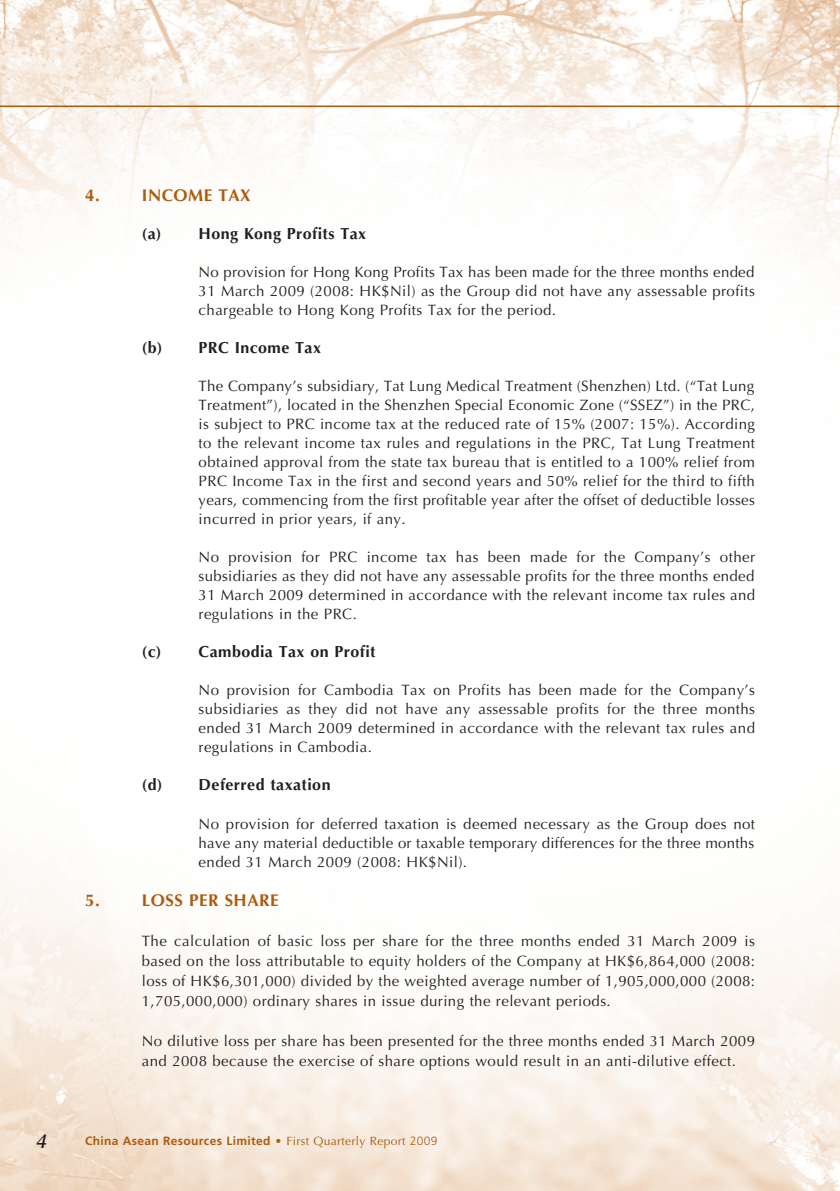
<style>
.page{position:relative;width:840px;height:1191px;background:#fff}
.page>*{position:absolute;margin:0;border:0;box-sizing:border-box;transform-origin:0 0}
.t1{font:italic 600 20px "Optima LT Std";color:#231f20}
.t2{font:700 17px "Optima LT Std";letter-spacing:.03em;color:#ad5b0e}
.t3{font:700 16px "Optima LT Std";letter-spacing:.03em;color:#231f20}
.t4{font:15px/19px "Optima LT Std";letter-spacing:.03em;color:#231f20;text-align:justify}
.t5{font:700 12px "Frutiger LT Std";letter-spacing:.03em;color:#ad5b0e}
.s1{font-family:"Optima LT Std";font-weight:400}
.s2{font-weight:300}
</style>
<div class="page">
<img style="left:0;top:0;width:839px;height:1191px">
<hr style="left:0;top:105px;width:839px;height:2px;background:#ad5b0e">
<p class="t2" style="left:85px;top:186px;width:16px">4.</p>
<p class="t2" style="left:142px;top:186px;width:110px">INCOME TAX</p>
<p class="t3" style="left:142px;top:224px;width:226px">(a) Hong Kong Profits Tax</p>
<p class="t4" style="left:198px;top:263px;width:557px">No provision for Hong Kong Profits Tax has been made for the three months ended 31 March 2009 (2008: HK$Nil) as the Group did not have any assessable profits chargeable to Hong Kong Profits Tax for the period.</p>
<p class="t3" style="left:142px;top:338px;width:180px">(b) PRC Income Tax</p>
<p class="t4" style="left:198px;top:377px;width:557px">The Company’s subsidiary, Tat Lung Medical Treatment (Shenzhen) Ltd. (“Tat Lung Treatment”), located in the Shenzhen Special Economic Zone (“SSEZ”) in the PRC, is subject to PRC income tax at the reduced rate of 15% (2007: 15%). According to the relevant income tax rules and regulations in the PRC, Tat Lung Treatment obtained approval from the state tax bureau that is entitled to a 100% relief from PRC Income Tax in the first and second years and 50% relief for the third to fifth years, commencing from the first profitable year after the offset of deductible losses incurred in prior years, if any.</p>
<p class="t4" style="left:198px;top:548px;width:557px">No provision for PRC income tax has been made for the Company’s other subsidiaries as they did not have any assessable profits for the three months ended 31 March 2009 determined in accordance with the relevant income tax rules and regulations in the PRC.</p>
<p class="t3" style="left:142px;top:642px;width:235px">(c) Cambodia Tax on Profit</p>
<p class="t4" style="left:198px;top:681px;width:557px">No provision for Cambodia Tax on Profits has been made for the Company’s subsidiaries as they did not have any assessable profits for the three months ended 31 March 2009 determined in accordance with the relevant tax rules and regulations in Cambodia.</p>
<p class="t3" style="left:142px;top:775px;width:190px">(d) Deferred taxation</p>
<p class="t4" style="left:198px;top:814px;width:557px">No provision for deferred taxation is deemed necessary as the Group does not have any material deductible or taxable temporary differences for the three months ended 31 March 2009 (2008: HK$Nil).</p>
<p class="t2" style="left:85px;top:890px;width:16px">5.</p>
<p class="t2" style="left:142px;top:890px;width:138px">LOSS PER SHARE</p>
<p class="t4" style="left:142px;top:930px;width:614px;line-height:20px">The calculation of basic loss per share for the three months ended 31 March 2009 is based on the loss attributable to equity holders of the Company at HK$6,864,000 (2008: loss of HK$6,301,000) divided by the weighted average number of 1,905,000,000 (2008:<br>1,705,000,000) ordinary shares in issue during the relevant periods.</p>
<p class="t4" style="left:142px;top:1030px;width:614px;line-height:20px">No dilutive loss per share has been presented for the three months ended 31 March 2009 and 2008 because the exercise of share options would result in an anti-dilutive effect.</p>
<h1 class="t1" style="left:37px;top:1129px;width:12px">4</h1>
<p class="t5" style="left:85px;top:1134px;width:354px">China Asean Resources Limited <span class="s1">• First Quarterly Report</span> <span class="s2">2009</span></p>
</div>
